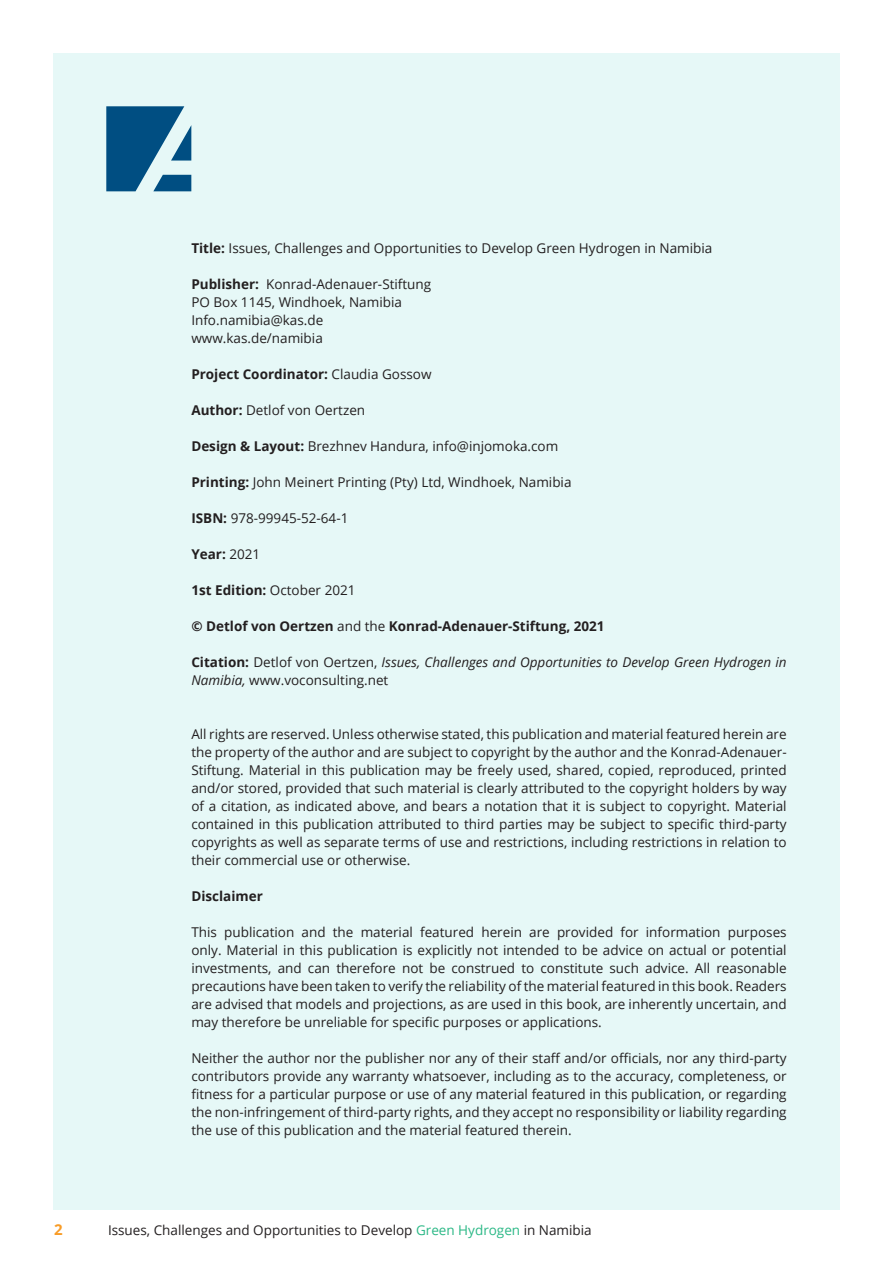
<style>
.page{position:relative;width:893px;height:1263px;background:#fff}
.page>*{position:absolute;margin:0;border:0;box-sizing:border-box;transform-origin:0 0}
.t1{font:700 15px "Open Sans";color:#f89c27}
.t2{font:13.5px/18px "Open Sans";color:#231f20;text-align:justify}
.t3{font:700 13.5px "Open Sans";color:#231f20}
.t4{font:italic 13.5px/18px "Open Sans";color:#231f20}
.s1{font-weight:700}
.s2{font-weight:400}
.s3{font-weight:700;font-style:normal}
.s4{font-style:normal}
.s5{color:#2bb886}
</style>
<div class="page">
<div style="left:53px;top:53px;width:787px;height:1157px;background:#e6f8f7"></div>
<svg style="left:106px;top:106px;width:85px;height:85px"></svg>
<p class="t2" style="left:191px;top:240px;width:523px"><span class="s1">Title:</span> Issues, Challenges and Opportunities to Develop Green Hydrogen in Namibia</p>
<p class="t2" style="left:191px;top:276px;width:241px;text-align:left"><span class="s1">Publisher:</span> Konrad-Adenauer-Stiftung<br>PO Box 1145, Windhoek, Namibia<br>Info.namibia@kas.de www.kas.de/namibia</p>
<p class="t3" style="left:191px;top:368px;width:242px">Project Coordinator: <span class="s2">Claudia Gossow</span></p>
<p class="t2" style="left:191px;top:402px;width:175px"><span class="s1">Author:</span> Detlof von Oertzen</p>
<p class="t2" style="left:191px;top:438px;width:368px"><span class="s1">Design &amp; Layout:</span> Brezhnev Handura, info@injomoka.com</p>
<p class="t2" style="left:191px;top:474px;width:382px"><span class="s1">Printing:</span> John Meinert Printing (Pty) Ltd, Windhoek, Namibia</p>
<p class="t2" style="left:191px;top:510px;width:159px"><span class="s1">ISBN:</span> 978-99945-52-64-1</p>
<p class="t3" style="left:191px;top:548px;width:70px">Year: <span class="s2">2021</span></p>
<p class="t3" style="left:191px;top:584px;width:166px">1st Edition: <span class="s2">October 2021</span></p>
<p class="t3" style="left:191px;top:620px;width:415px">© Detlof von Oertzen <span class="s2">and the</span> Konrad-Adenauer-Stiftung, 2021</p>
<p class="t4" style="left:191px;top:654px;width:597px"><span class="s3">Citation:</span> <span class="s4">Detlof von Oertzen,</span> Issues, Challenges and Opportunities to Develop Green Hydrogen in<br>Namibia, <span class="s4">www.voconsulting.net</span></p>
<p class="t2" style="left:191px;top:726px;width:597px">All rights are reserved. Unless otherwise stated, this publication and material featured herein are the property of the author and are subject to copyright by the author and the Konrad-Adenauer-Stiftung. Material in this publication may be freely used, shared, copied, reproduced, printed and/or stored, provided that such material is clearly attributed to the copyright holders by way of a citation, as indicated above, and bears a notation that it is subject to copyright. Material contained in this publication attributed to third parties may be subject to specific third-party copyrights as well as separate terms of use and restrictions, including restrictions in relation to their commercial use or otherwise.</p>
<p class="t3" style="left:191px;top:890px;width:73px">Disclaimer</p>
<p class="t2" style="left:191px;top:924px;width:597px">This publication and the material featured herein are provided for information purposes only. Material in this publication is explicitly not intended to be advice on actual or potential investments, and can therefore not be construed to constitute such advice. All reasonable precautions have been taken to verify the reliability of the material featured in this book. Readers are advised that models and projections, as are used in this book, are inherently uncertain, and may therefore be unreliable for specific purposes or applications.</p>
<p class="t2" style="left:191px;top:1048px;width:597px">Neither the author nor the publisher nor any of their staff and/or officials, nor any third-party contributors provide any warranty whatsoever, including as to the accuracy, completeness, or fitness for a particular purpose or use of any material featured in this publication, or regarding the non-infringement of third-party rights, and they accept no responsibility or liability regarding the use of this publication and the material featured therein.</p>
<p class="t1" style="left:54px;top:1224px;width:10px">2</p>
<p class="t2" style="left:108px;top:1222px;width:485px">Issues, Challenges and Opportunities to Develop <span class="s5">Green Hydrogen</span> in Namibia</p>
</div>
